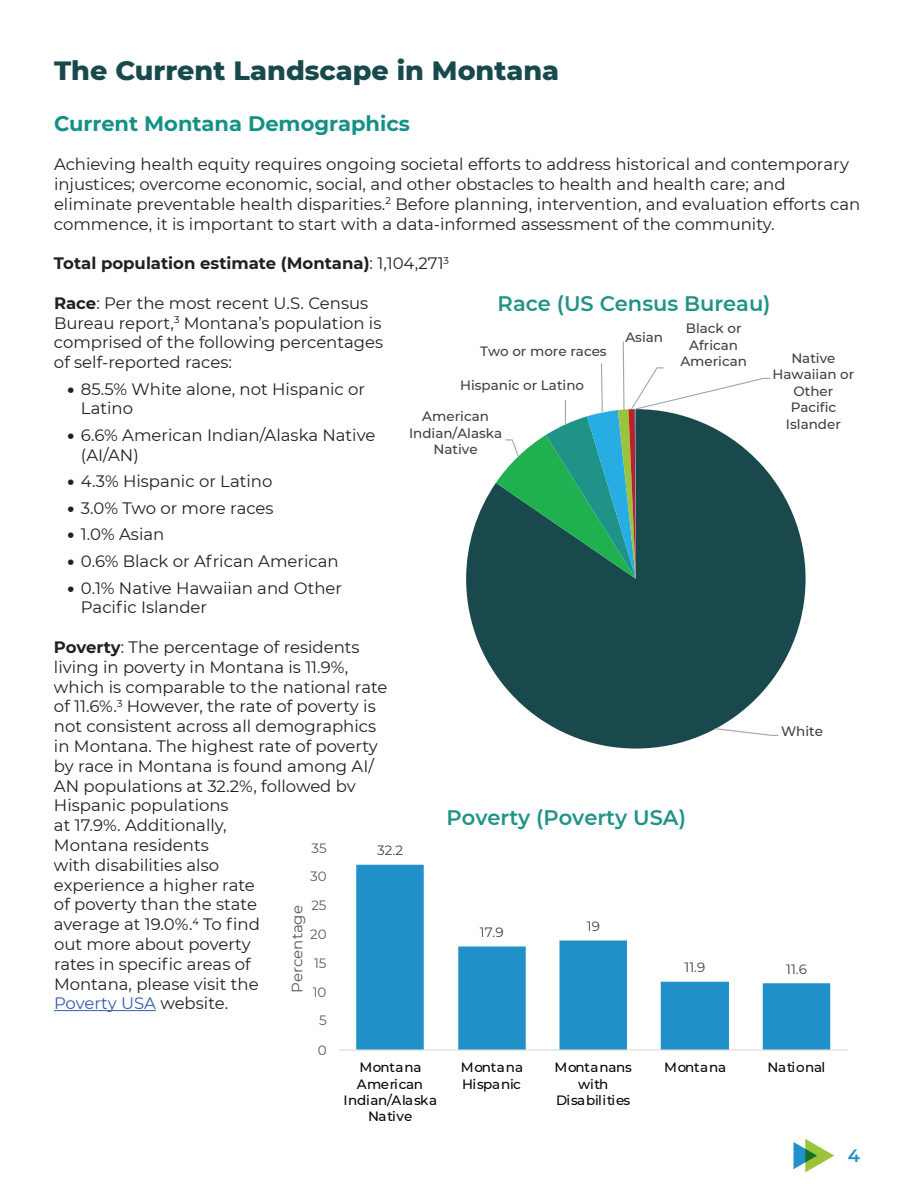
<style>
.page{position:relative;width:918px;height:1188px;background:#fff}
.page>*{position:absolute;margin:0;border:0;box-sizing:border-box;transform-origin:0 0}
.t1{font:800 27px "Montserrat";color:#18494d}
.t2{font:600 21px "Montserrat";color:#1f9387}
.t3{font:700 21px "Montserrat";color:#149186}
.t4{font:600 18px "Montserrat";color:#2391c9}
.t5{font:16.5px/19.8px "Montserrat";color:#231f20}
.t6{font:700 16.5px "Montserrat";color:#231f20}
.t7{font:15px "Montserrat";color:#595959}
.t8{font:500 13.5px/16.5px "Montserrat";color:#404040;text-align:center}
.t9{font:500 13.5px/16.2px "Montserrat";letter-spacing:-.015em;color:#040503;text-align:center}
.t10{font:13.5px "Montserrat";color:#404040}
.t11{font:13.5px "Montserrat";letter-spacing:-.01em;color:#595959}
.t12{font:500 13.5px "Montserrat";letter-spacing:.01em;color:#040503}
.s1{font-weight:400}
.s2{font-weight:700}
.s3{font-weight:900}
.s4{color:#325caa}
</style>
<div class="page">
<svg style="left:794px;top:1139px;width:40px;height:33px"></svg>
<svg style="left:466px;top:476px;width:340px;height:273px;fill:#19494d"></svg>
<svg style="left:714px;top:727px;width:66px;height:10px"></svg>
<svg style="left:496px;top:341px;width:275px;height:238px"></svg>
<hr style="left:54px;top:1010px;width:102px;height:1px;background:#325caa">
<svg style="left:356px;top:865px;width:474px;height:184px"></svg>
<hr style="left:339px;top:1049px;width:509px;height:2px;background:#dad9d8">
<h1 class="t1" style="left:54px;top:51px;width:507px">The Current Landscape in Montana</h1>
<p class="t3" style="left:54px;top:108px;width:357px">Current Montana Demographics</p>
<p class="t5" style="left:54px;top:154px;width:808px">Achieving health equity requires ongoing societal efforts to address historical and contemporary injustices; overcome economic, social, and other obstacles to health and health care; and eliminate preventable health disparities.<sup>2</sup> Before planning, intervention, and evaluation efforts can commence, it is important to start with a data-informed assessment of the community.</p>
<p class="t6" style="left:54px;top:251px;width:397px">Total population estimate (Montana)<span class="s1">: 1,104,271</span><sup>3</sup></p>
<p class="t5" style="left:54px;top:292px;width:331px"><span class="s2">Race</span>: Per the most recent U.S. Census Bureau report,<sup>3</sup> Montana’s population is comprised of the following percentages of self-reported races:</p>
<p class="t5" style="left:81px;top:378px;width:286px;text-indent:-13px"><span class="s3">•</span> 85.5% White alone, not Hispanic or<br>Latino</p>
<p class="t5" style="left:81px;top:425px;width:296px;text-indent:-13px"><span class="s3">•</span> 6.6% American Indian/Alaska Native (AI/AN)</p>
<p class="t5" style="left:67px;top:471px;width:207px"><span class="s3">•</span> 4.3% Hispanic or Latino</p>
<p class="t5" style="left:67px;top:498px;width:208px"><span class="s3">•</span> 3.0% Two or more races</p>
<p class="t5" style="left:67px;top:524px;width:98px"><span class="s3">•</span> 1.0% Asian</p>
<p class="t5" style="left:67px;top:551px;width:273px"><span class="s3">•</span> 0.6% Black or African American</p>
<p class="t5" style="left:81px;top:577px;width:263px;text-indent:-13px"><span class="s3">•</span> 0.1% Native Hawaiian and Other<br>Pacific Islander</p>
<p class="t5" style="left:54px;top:637px;width:335px"><span class="s2">Poverty</span>: The percentage of residents living in poverty in Montana is 11.9%, which is comparable to the national rate of 11.6%.<sup>3</sup> However, the rate of poverty is not consistent across all demographics in Montana. The highest rate of poverty by race in Montana is found among AI/<br>AN populations at 32.2%, followed by<br>Hispanic populations<br>at 17.9%. Additionally,<br>Montana residents<br>with disabilities also<br>experience a higher rate<br>of poverty than the state<br>average at 19.0%.<sup>4</sup> To find<br>out more about poverty<br>rates in specific areas of<br>Montana, please visit the<br><span class="s4">Poverty USA</span> website.</p>
<p class="t2" style="left:498px;top:289px;width:274px">Race (US Census Bureau)</p>
<p class="t8" style="left:625px;top:329px;width:39px">Asian</p>
<p class="t8" style="left:680px;top:320px;width:68px">Black or<br>African<br>American</p>
<p class="t8" style="left:480px;top:342px;width:128px">Two or more races</p>
<p class="t8" style="left:773px;top:349px;width:83px">Native<br>Hawaiian or<br>Other<br>Pacific<br>Islander</p>
<p class="t8" style="left:460px;top:377px;width:126px">Hispanic or Latino</p>
<p class="t8" style="left:409px;top:408px;width:95px">American<br>Indian/Alaska<br>Native</p>
<p class="t8" style="left:781px;top:723px;width:44px">White</p>
<p class="t2" style="left:447px;top:803px;width:241px">Poverty (Poverty USA)</p>
<p class="t11" style="left:312px;top:839px;width:17px">35</p>
<p class="t10" style="left:377px;top:841px;width:27px">32.2</p>
<p class="t11" style="left:310px;top:867px;width:18px">30</p>
<p class="t11" style="left:311px;top:896px;width:17px">25</p>
<p class="t7" style="left:287px;top:993px;width:89px;rotate:-90deg">Percentage</p>
<p class="t10" style="left:587px;top:917px;width:15px">19</p>
<p class="t10" style="left:480px;top:923px;width:25px">17.9</p>
<p class="t11" style="left:310px;top:925px;width:18px">20</p>
<p class="t11" style="left:314px;top:954px;width:14px">15</p>
<p class="t10" style="left:685px;top:958px;width:22px">11.9</p>
<p class="t10" style="left:786px;top:959px;width:22px">11.6</p>
<p class="t11" style="left:313px;top:983px;width:15px">10</p>
<p class="t11" style="left:319px;top:1011px;width:9px">5</p>
<p class="t11" style="left:318px;top:1040px;width:10px">0</p>
<p class="t9" style="left:344px;top:1059px;width:95px">Montana<br>American<br>Indian/Alaska<br>Native</p>
<p class="t9" style="left:461px;top:1059px;width:64px;text-align:left">Montana<br>Hispanic</p>
<p class="t9" style="left:555px;top:1059px;width:79px">Montanans with<br>Disabilities</p>
<p class="t12" style="left:664px;top:1058px;width:64px">Montana</p>
<p class="t9" style="left:768px;top:1059px;width:59px">National</p>
<p class="t4" style="left:848px;top:1143px;width:14px">4</p>
</div>
